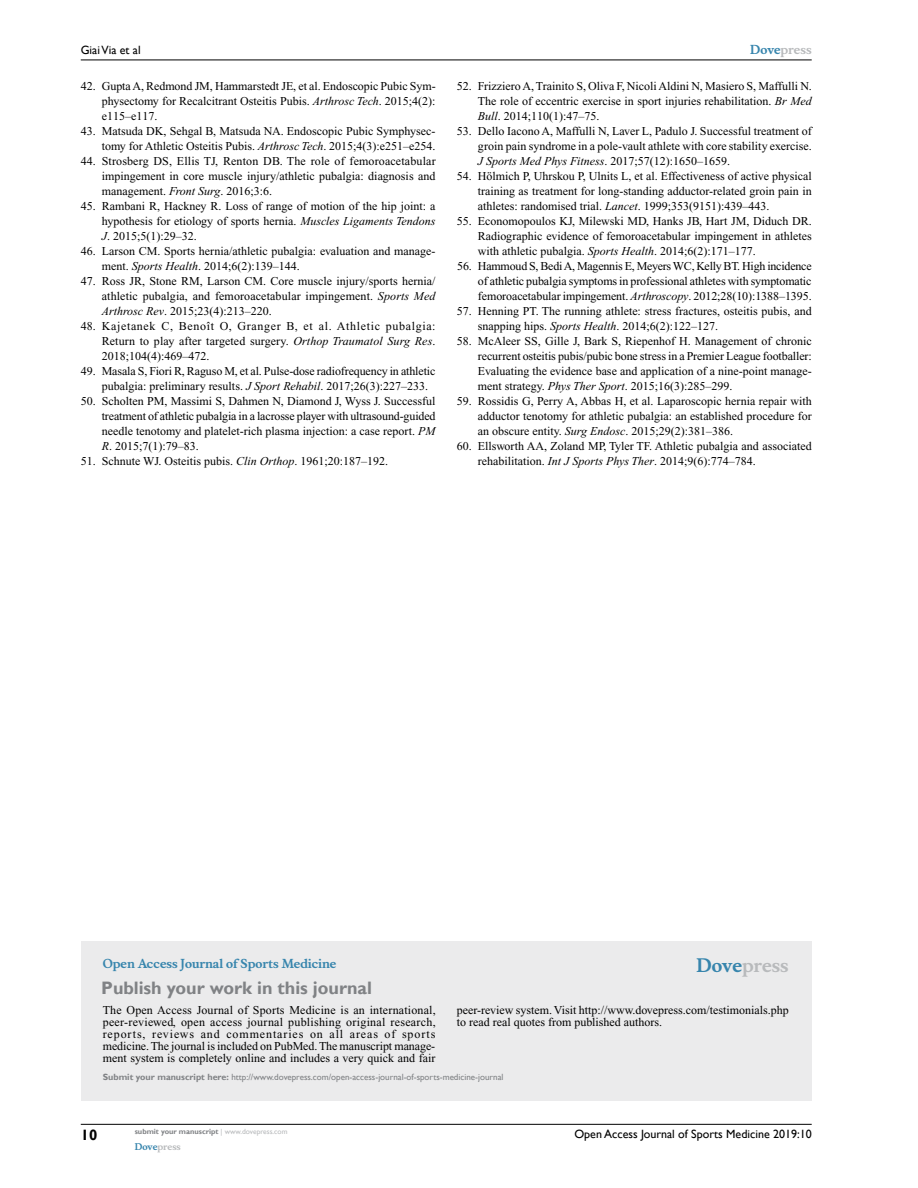
<style>
.page{position:relative;width:918px;height:1188px;background:#fff}
.page>*{position:absolute;margin:0;border:0;box-sizing:border-box;transform-origin:0 0}
.t1{font:700 18px "Gill Sans";color:#808285}
.t2{font:700 18px "Musee";color:#b8babc}
.t3{font:700 15px "Gill Sans";color:#000}
.t4{font:12px/15px "Times New Roman";color:#000;text-align:justify}
.t5{font:12px "Gill Sans";color:#000}
.t6{font:700 12px "Musee";color:#3785ad}
.t7{font:700 12px "Musee";color:#b8babc}
.t8{font:9px "Gill Sans";color:#808285}
.t9{font:700 9px "Musee";color:#b8babc}
.t10{font:700 7.5px "Gill Sans";color:#808285}
.s1{font-style:italic}
.s2{color:#3785ad}
.s3{font-weight:700}
.s4{font-weight:400;color:#b8babc}
</style>
<div class="page">
<div style="left:81px;top:941px;width:731px;height:159px;background:#ebebec"></div>
<hr style="left:81px;top:1124px;width:731px;height:1px;background:#000">
<hr style="left:81px;top:60px;width:731px;height:1px;background:#000">
<p class="t5" style="left:81px;top:43px;width:61px">Giai Via et al</p>
<p class="t4" style="left:102px;top:79px;width:336px;text-indent:-21px">42. Gupta A, Redmond JM, Hammarstedt JE, et al. Endoscopic Pubic Sym&shy;physectomy for Recalcitrant Osteitis Pubis. <span class="s1">Arthrosc Tech</span>. 2015;4(2): e115–e117.</p>
<p class="t4" style="left:81px;top:124px;width:356px;text-align:right">43. Matsuda DK, Sehgal B, Matsuda NA. Endoscopic Pubic Symphysec&shy;tomy for Athletic Osteitis Pubis. <span class="s1">Arthrosc Tech</span>. 2015;4(3):e251–e254.</p>
<p class="t4" style="left:102px;top:154px;width:335px;text-indent:-21px">44. Strosberg DS, Ellis TJ, Renton DB. The role of femoroacetabular impingement in core muscle injury/athletic pubalgia: diagnosis and management. <span class="s1">Front Surg</span>. 2016;3:6.</p>
<p class="t4" style="left:102px;top:199px;width:335px;text-indent:-21px">45. Rambani R, Hackney R. Loss of range of motion of the hip joint: a hypothesis for etiology of sports hernia. <span class="s1">Muscles Ligaments Tendons J</span>. 2015;5(1):29–32.</p>
<p class="t4" style="left:102px;top:244px;width:335px;text-indent:-21px">46. Larson CM. Sports hernia/athletic pubalgia: evaluation and manage&shy;ment. <span class="s1">Sports Health</span>. 2014;6(2):139–144.</p>
<p class="t4" style="left:102px;top:274px;width:335px;text-indent:-21px">47. Ross JR, Stone RM, Larson CM. Core muscle injury/sports hernia/ athletic pubalgia, and femoroacetabular impingement. <span class="s1">Sports Med Arthrosc Rev</span>. 2015;23(4):213–220.</p>
<p class="t4" style="left:102px;top:319px;width:335px;text-indent:-21px">48. Kajetanek C, Benoît O, Granger B, et al. Athletic pubalgia:<br>Return to play after targeted surgery. <span class="s1">Orthop Traumatol Surg Res</span>.<br>2018;104(4):469–472.</p>
<p class="t4" style="left:102px;top:364px;width:335px;text-indent:-21px">49. Masala S, Fiori R, Raguso M, et al. Pulse-dose radiofrequency in athletic pubalgia: preliminary results. <span class="s1">J Sport Rehabil</span>. 2017;26(3):227–233.</p>
<p class="t4" style="left:102px;top:394px;width:335px;text-indent:-21px">50. Scholten PM, Massimi S, Dahmen N, Diamond J, Wyss J. Successful treatment of athletic pubalgia in a lacrosse player with ultrasound-guided needle tenotomy and platelet-rich plasma injection: a case report. <span class="s1">PM R</span>. 2015;7(1):79–83.</p>
<p class="t4" style="left:81px;top:454px;width:309px">51. Schnute WJ. Osteitis pubis. <span class="s1">Clin Orthop</span>. 1961;20:187–192.</p>
<p class="t7" style="left:750px;top:43px;width:63px"><span class="s2">Dove</span>press</p>
<p class="t4" style="left:478px;top:79px;width:335px;text-indent:-21px">52. Frizziero A, Trainito S, Oliva F, Nicoli Aldini N, Masiero S, Maffulli N.<br>The role of eccentric exercise in sport injuries rehabilitation. <span class="s1">Br Med Bull</span>. 2014;110(1):47–75.</p>
<p class="t4" style="left:478px;top:124px;width:335px;text-indent:-21px">53. Dello Iacono A, Maffulli N, Laver L, Padulo J. Successful treatment of groin pain syndrome in a pole-vault athlete with core stability exercise.<br><span class="s1">J Sports Med Phys Fitness</span>. 2017;57(12):1650–1659.</p>
<p class="t4" style="left:478px;top:169px;width:335px;text-indent:-21px">54. Hölmich P, Uhrskou P, Ulnits L, et al. Effectiveness of active physical training as treatment for long-standing adductor-related groin pain in athletes: randomised trial. <span class="s1">Lancet</span>. 1999;353(9151):439–443.</p>
<p class="t4" style="left:478px;top:214px;width:335px;text-indent:-21px">55. Economopoulos KJ, Milewski MD, Hanks JB, Hart JM, Diduch DR.<br>Radiographic evidence of femoroacetabular impingement in athletes with athletic pubalgia. <span class="s1">Sports Health</span>. 2014;6(2):171–177.</p>
<p class="t4" style="left:478px;top:259px;width:335px;text-indent:-21px">56. Hammoud S, Bedi A, Magennis E, Meyers WC, Kelly BT. High incidence of athletic pubalgia symptoms in professional athletes with symptomatic femoroacetabular impingement. <span class="s1">Arthroscopy</span>. 2012;28(10):1388–1395.</p>
<p class="t4" style="left:478px;top:304px;width:335px;text-indent:-21px">57. Henning PT. The running athlete: stress fractures, osteitis pubis, and snapping hips. <span class="s1">Sports Health</span>. 2014;6(2):122–127.</p>
<p class="t4" style="left:478px;top:334px;width:335px;text-indent:-21px">58. McAleer SS, Gille J, Bark S, Riepenhof H. Management of chronic recurrent osteitis pubis/pubic bone stress in a Premier League footballer:<br>Evaluating the evidence base and application of a nine-point manage&shy;ment strategy. <span class="s1">Phys Ther Sport</span>. 2015;16(3):285–299.</p>
<p class="t4" style="left:478px;top:394px;width:335px;text-indent:-21px">59. Rossidis G, Perry A, Abbas H, et al. Laparoscopic hernia repair with adductor tenotomy for athletic pubalgia: an established procedure for an obscure entity. <span class="s1">Surg Endosc</span>. 2015;29(2):381–386.</p>
<p class="t4" style="left:478px;top:439px;width:335px;text-indent:-21px">60. Ellsworth AA, Zoland MP, Tyler TF. Athletic pubalgia and associated rehabilitation. <span class="s1">Int J Sports Phys Ther</span>. 2014;9(6):774–784.</p>
<p class="t6" style="left:103px;top:956px;width:235px">Open Access Journal of Sports Medicine</p>
<h1 class="t1" style="left:101px;top:977px;width:272px">Publish your work in this journal</h1>
<h1 class="t2" style="left:697px;top:955px;width:94px"><span class="s2">Dove</span>press</h1>
<p class="t4" style="left:103px;top:1004px;width:334px;line-height:12px">The Open Access Journal of Sports Medicine is an international, peer-reviewed, open access journal publishing original research, reports, reviews and commentaries on all areas of sports medicine. The journal is included on PubMed. The manuscript manage&shy;ment system is completely online and includes a very quick and fair</p>
<p class="t4" style="left:457px;top:1004px;width:333px;line-height:12px">peer-review system. Visit http://www.dovepress.com/testimonials.php to read real quotes from published authors.</p>
<p class="t8" style="left:103px;top:1072px;width:402px"><span class="s3">Submit your manuscript here:</span> http://www.dovepress.com/open-access-journal-of-sports-medicine-journal</p>
<p class="t3" style="left:81px;top:1126px;width:18px">10</p>
<p class="t10" style="left:135px;top:1127px;width:154px">submit your manuscript <span class="s4">| www.dovepress.com</span></p>
<p class="t9" style="left:135px;top:1141px;width:48px"><span class="s2">Dove</span>press</p>
<p class="t5" style="left:574px;top:1127px;width:239px">Open Access Journal of Sports Medicine 2019:10</p>
</div>
